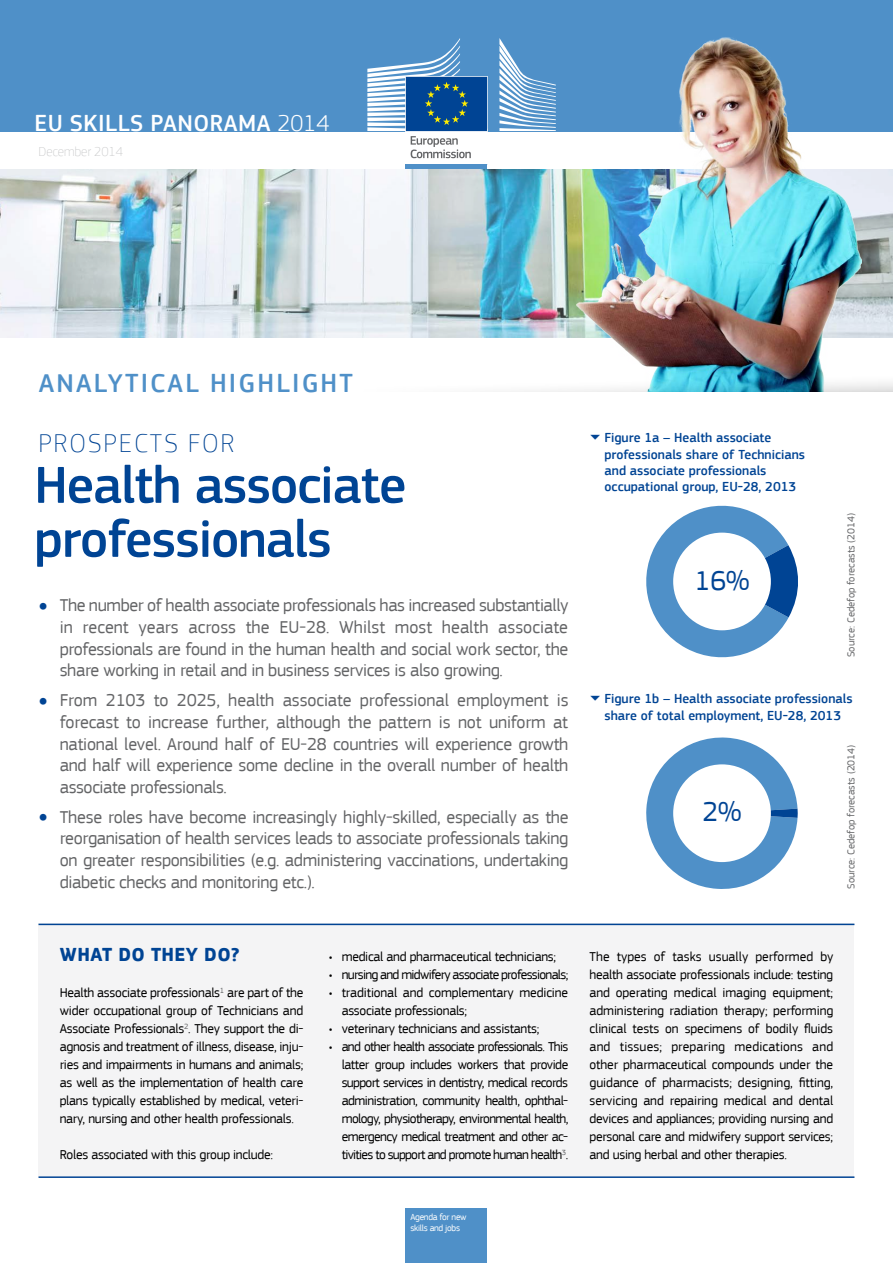
<style>
.page{position:relative;width:893px;height:1263px;background:#fff}
.page>*{position:absolute;margin:0;border:0;box-sizing:border-box;transform-origin:0 0}
.Normal{font:500 54px/54px "EC Square Sans Pro";letter-spacing:-.02em;color:#004494}
.Normal-2{font:28.5px "EC Square Sans Pro";color:#004494}
.ANALYTICAL_HIGHLI{font:500 27px "EC Square Sans Pro";letter-spacing:.08em;color:#4f90c8}
.ANALYTICAL_HIGHLI-2{font:100 27px "EC Square Sans Pro";letter-spacing:.08em;color:#004494}
.Normal-3{font:500 24px "EC Square Sans Pro";letter-spacing:.02em;color:#fff}
.Heading_1{font:700 19.5px "EC Square Sans Pro";letter-spacing:.02em;color:#004494}
.t1{font:18px/21.6px "EC Square Sans Pro";letter-spacing:-.02em;color:#646567;text-align:justify}
.t2{font:13.5px/18px "EC Square Sans Pro";letter-spacing:-.02em;color:#000;text-align:justify}
.Graph_header{font:500 13.5px/16.2px "EC Square Sans Pro";color:#004494}
.t3{font:13.5px "EC Square Sans Pro";letter-spacing:-.05em;color:#000}
.Normal-4{font:100 13.5px "EC Square Sans Pro";color:#c6c7c8}
.sourcecredit{font:10.5px "EC Square Sans Pro";color:#646567}
.t4{font:9.3px/11.1px "EC Square Sans Pro";letter-spacing:-.03em;color:#fff}
.s1{font-weight:300}
.s2{font-weight:700;font-size:24px;color:#004494}
</style>
<div class="page">
<div style="left:0;top:0;width:893px;height:131px;background:#4f90c8"></div>
<div style="left:406px;top:1209px;width:81px;height:54px;background:#4f90c8"></div>
<img style="left:0;top:169px;width:893px;height:168px">
<img style="left:576px;top:37px;width:286px;height:333px">
<svg style="left:499px;top:38px;width:57px;height:93px"></svg>
<svg style="left:367px;top:38px;width:121px;height:127px"></svg>
<div style="left:316px;top:370px;width:577px;height:72px;background:#000;opacity:.3"></div>
<div style="left:0;top:392px;width:893px;height:79px;background:#fff"></div>
<div style="left:38px;top:924px;width:816px;height:253px;background:#f4f4f5"></div>
<div style="left:406px;top:164px;width:81px;height:5px;background:#4f90c8"></div>
<hr style="left:39px;top:924px;width:815px;height:1px;background:#004494">
<hr style="left:39px;top:1176px;width:815px;height:2px;background:#004494">
<svg style="left:646px;top:737px;width:152px;height:152px"></svg>
<div style="left:673px;top:764px;width:98px;height:98px;background:#fff;border-radius:50%"></div>
<svg style="left:646px;top:506px;width:152px;height:151px"></svg>
<div style="left:673px;top:533px;width:98px;height:97px;background:#fff;border-radius:50%"></div>
<p class="Normal-3" style="left:35px;top:109px;width:296px">EU SKILLS PANORAMA <span class="s1">2014</span></p>
<p class="Normal-4" style="left:39px;top:143px;width:86px">December 2014</p>
<p class="ANALYTICAL_HIGHLI" style="left:39px;top:367px;width:316px">ANALYTICAL HIGHLIGHT</p>
<p class="ANALYTICAL_HIGHLI-2" style="left:39px;top:428px;width:197px">PROSPECTS FOR</p>
<p class="Normal" style="left:34px;top:459px;width:374px">Health associate professionals</p>
<p class="t1" style="left:60px;top:595px;width:510px;text-indent:-21px"><span class="s2">•</span> The number of health associate professionals has increased substantially in recent years across the EU-28. Whilst most health associate professionals are found in the human health and social work sector, the share working in retail and in business services is also growing.</p>
<p class="t1" style="left:60px;top:690px;width:510px;text-indent:-21px"><span class="s2">•</span> From 2103 to 2025, health associate professional employment is forecast to increase further, although the pattern is not uniform at national level. Around half of EU-28 countries will experience growth and half will experience some decline in the overall number of health associate professionals.</p>
<p class="t1" style="left:60px;top:806px;width:510px;text-indent:-21px"><span class="s2">•</span> These roles have become increasingly highly-skilled, especially as the reorganisation of health services leads to associate professionals taking on greater responsibilities (e.g. administering vaccinations, undertaking diabetic checks and monitoring etc.).</p>
<p class="Graph_header" style="left:605px;top:430px;width:202px;text-indent:-15px">▼ Figure 1a – Health associate professionals share of Technicians and associate professionals occupational group, EU-28, 2013</p>
<p class="Normal-2" style="left:694px;top:564px;width:57px">16%</p>
<p class="sourcecredit" style="left:845px;top:657px;width:146px;rotate:-90deg">Source: Cedefop forecasts (2014)</p>
<p class="Graph_header" style="left:590px;top:691px;width:264px;text-align:center">▼ Figure 1b – Health associate professionals share of total employment, EU-28, 2013</p>
<p class="Normal-2" style="left:702px;top:795px;width:41px">2%</p>
<p class="sourcecredit" style="left:845px;top:889px;width:146px;rotate:-90deg">Source: Cedefop forecasts (2014)</p>
<p class="Heading_1" style="left:60px;top:943px;width:181px">WHAT DO THEY DO?</p>
<p class="t2" style="left:60px;top:984px;width:245px">Health associate professionals<sup>1</sup> are part of the wider occupational group of Technicians and Associate Professionals<sup>2</sup>. They support the di&shy;agnosis and treatment of illness, disease, inju&shy;ries and impairments in humans and animals; as well as the implementation of health care plans typically established by medical, veteri&shy;nary, nursing and other health professionals.</p>
<p class="t2" style="left:60px;top:1146px;width:215px">Roles associated with this group include:</p>
<p class="t2" style="left:329px;top:948px;width:229px">• medical and pharmaceutical technicians;</p>
<p class="t3" style="left:329px;top:967px;width:241px">• nursing and midwifery associate professionals;</p>
<p class="t2" style="left:342px;top:984px;width:228px;text-indent:-13px">• traditional and complementary medicine associate professionals;</p>
<p class="t2" style="left:329px;top:1020px;width:212px">• veterinary technicians and assistants;</p>
<p class="t2" style="left:342px;top:1038px;width:228px;text-indent:-13px">• and other health associate professionals. This latter group includes workers that provide support services in dentistry, medical records administration, community health, ophthal&shy;mology, physiotherapy, environmental health, emergency medical treatment and other ac&shy;tivities to support and promote human health<sup>3</sup>.</p>
<p class="t4" style="left:410px;top:1211px;width:58px">Agenda for new skills and jobs</p>
<p class="t2" style="left:590px;top:948px;width:245px">The types of tasks usually performed by health associate professionals include: testing and operating medical imaging equipment; administering radiation therapy; performing clinical tests on specimens of bodily fluids and tissues; preparing medications and other pharmaceutical compounds under the guidance of pharmacists; designing, fitting, servicing and repairing medical and dental devices and appliances; providing nursing and personal care and midwifery support services; and using herbal and other therapies.</p>
</div>
